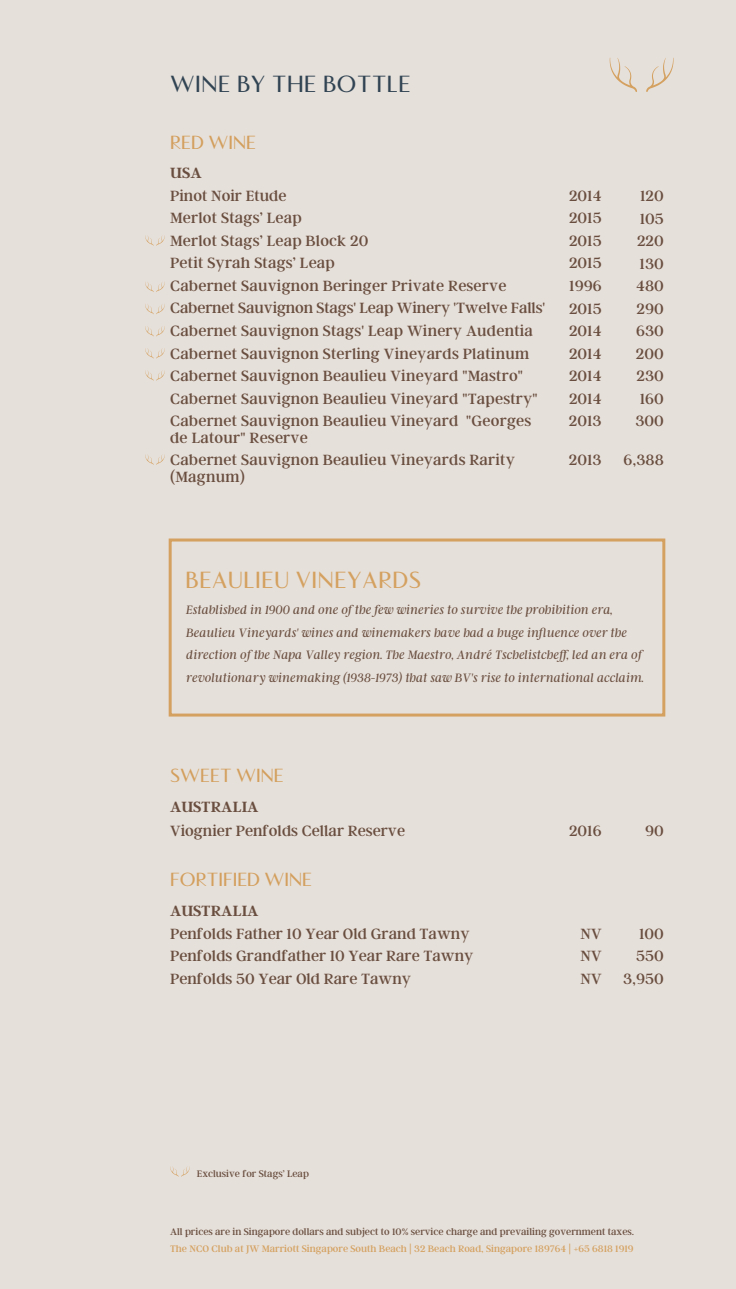
<style>
.page{position:relative;width:736px;height:1289px;background:#fff}
.page>*{position:absolute;margin:0;border:0;box-sizing:border-box;transform-origin:0 0}
.t1{font:900 24px "Vanitas";letter-spacing:.025em;color:#d4a160}
.t2{font:900 24px "Vanitas";letter-spacing:.025em;color:#314453}
.t3{font:900 19.5px "Vanitas";color:#d39f5d}
.t4{font:16.5px/22.5px "Argent CF";letter-spacing:.01em;color:#694e3f}
.t5{font:600 16.5px "Argent CF";color:#694e3f}
.t6{font:italic 300 13.5px/22.5px "Argent CF";color:#694e3f}
.t7{font:10.5px "Argent CF";color:#694e3f}
.t8{font:10.5px "Argent CF";color:#d4a160}
</style>
<div class="page">
<div style="left:0;top:0;width:736px;height:1288px;background:#e6e0da"></div>
<svg style="left:145px;top:454px;width:20px;height:11px"></svg>
<svg style="left:145px;top:370px;width:20px;height:10px"></svg>
<svg style="left:145px;top:235px;width:20px;height:11px"></svg>
<svg style="left:145px;top:348px;width:20px;height:10px"></svg>
<svg style="left:145px;top:326px;width:20px;height:10px"></svg>
<svg style="left:145px;top:304px;width:20px;height:10px"></svg>
<svg style="left:145px;top:282px;width:20px;height:10px"></svg>
<svg style="left:646px;top:58px;width:27px;height:34px"></svg>
<svg style="left:609px;top:58px;width:28px;height:34px"></svg>
<svg style="left:170px;top:1166px;width:20px;height:10px"></svg>
<div style="left:169px;top:538px;width:496px;height:178px;border:3px solid #d4a160"></div>
<h1 class="t2" style="left:170px;top:69px;width:242px">WINE BY THE BOTTLE</h1>
<p class="t3" style="left:170px;top:130px;width:87px">RED WINE</p>
<p class="t5" style="left:170px;top:163px;width:33px">USA</p>
<p class="t4" style="left:170px;top:185px;width:376px">Pinot Noir Etude<br>Merlot Stags’ Leap<br>Merlot Stags’ Leap Block 20<br>Petit Syrah Stags’ Leap<br>Cabernet Sauvignon Beringer Private Reserve Cabernet Sauvignon Stags' Leap Winery 'Twelve Falls' Cabernet Sauvignon Stags' Leap Winery Audentia Cabernet Sauvignon Sterling Vineyards Platinum Cabernet Sauvignon Beaulieu Vineyard "Mastro" Cabernet Sauvignon Beaulieu Vineyard "Tapestry" Cabernet Sauvignon Beaulieu Vineyard "Georges</p>
<p class="t4" style="left:170px;top:426px;width:346px">de Latour" Reserve<br>Cabernet Sauvignon Beaulieu Vineyards Rarity</p>
<p class="t4" style="left:170px;top:465px;width:76px">(Magnum)</p>
<p class="t4" style="left:569px;top:185px;width:34px;text-align:justify">2014<br>2015<br>2015<br>2015<br>1996<br>2015<br>2014<br>2014<br>2014<br>2014<br>2013</p>
<p class="t4" style="left:569px;top:449px;width:34px">2013</p>
<p class="t4" style="left:635px;top:185px;width:30px;text-align:justify">120<br>105<br>220<br>130<br>480<br>290<br>630<br>200<br>230<br>160<br>300</p>
<p class="t4" style="left:623px;top:449px;width:42px">6,388</p>
<h1 class="t1" style="left:185px;top:565px;width:237px">BEAULIEU VINEYARDS</h1>
<p class="t6" style="left:186px;top:598px;width:459px">Established in 1900 and one of the few wineries to survive the prohibition era, Beaulieu Vineyards' wines and winemakers have had a huge influence over the direction of the Napa Valley region. The Maestro, André Tschelistcheff, led an era of revolutionary winemaking (1938-1973) that saw BV's rise to international acclaim.</p>
<p class="t3" style="left:170px;top:763px;width:115px">SWEET WINE</p>
<p class="t5" style="left:170px;top:797px;width:90px">AUSTRALIA</p>
<p class="t4" style="left:170px;top:819px;width:236px">Viognier Penfolds Cellar Reserve</p>
<p class="t3" style="left:170px;top:867px;width:143px">FORTIFIED WINE</p>
<p class="t5" style="left:170px;top:901px;width:90px">AUSTRALIA</p>
<p class="t4" style="left:170px;top:922px;width:305px">Penfolds Father 10 Year Old Grand Tawny<br>Penfolds Grandfather 10 Year Rare Tawny<br>Penfolds 50 Year Old Rare Tawny</p>
<p class="t7" style="left:197px;top:1167px;width:114px">Exclusive for Stags’ Leap</p>
<p class="t4" style="left:569px;top:819px;width:34px">2016</p>
<p class="t4" style="left:645px;top:819px;width:20px">90</p>
<p class="t4" style="left:580px;top:922px;width:23px;text-align:justify">NV NV NV</p>
<p class="t4" style="left:623px;top:922px;width:42px;text-align:right">100<br>550<br>3,950</p>
<p class="t7" style="left:170px;top:1225px;width:465px">All prices are in Singapore dollars and subject to 10% service charge and prevailing government taxes.</p>
<p class="t8" style="left:170px;top:1242px;width:465px">The NCO Club at JW Marriott Singapore South Beach | 32 Beach Road, Singapore 189764 | +65 6818 1919</p>
</div>
